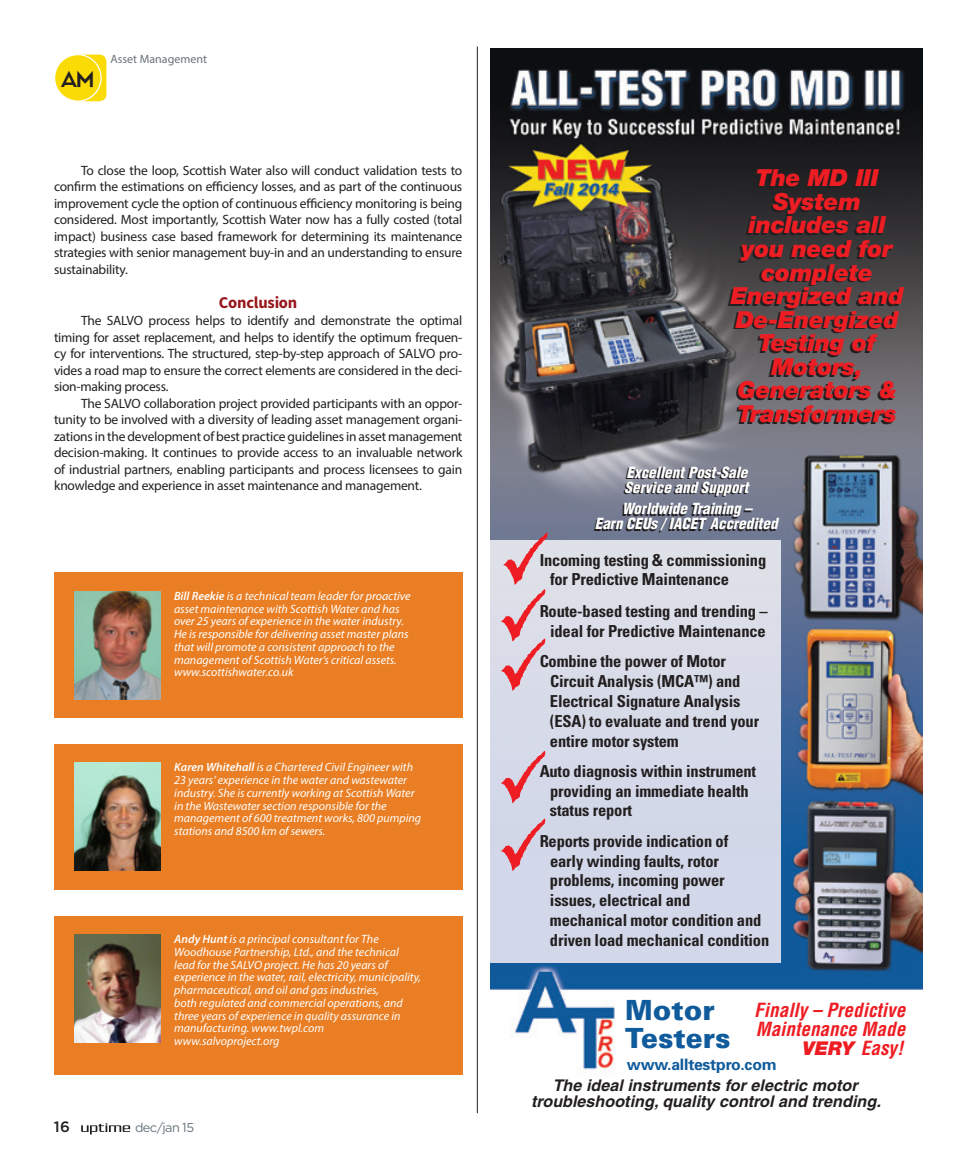
<style>
.page{position:relative;width:972px;height:1175px;background:#fff}
.page>*{position:absolute;margin:0;border:0;box-sizing:border-box;transform-origin:0 0}
.t1{font:900 27.75px/27.5px "Univers";color:#105b9b}
.t2{font:italic 900 23.55px/23.5px "Helvetica Neue";letter-spacing:-.01em;color:#ee1d23;text-align:center}
.t3{font:700 21.15px "Movement";color:#231f20}
.t4{font:italic 700 condensed 19.05px/19px "Helvetica";letter-spacing:.005em;color:#ee1d23;text-align:right}
.t5{font:700 condensed 16.5px/19.8px "Univers";letter-spacing:-.01em;color:#231f20}
.Head_1{font:700 16.5px "Source Sans Pro";letter-spacing:-.01em;color:#97161c}
.t6{font:italic 700 16.05px/16px "Helvetica";letter-spacing:.005em;color:#231f20;text-align:center}
.t7{font:700 15.75px "Univers";color:#105b9b}
.t8{font:italic 900 condensed 15px/15px "Helvetica";letter-spacing:.005em;color:#fff}
.t9{font:500 15px "Gotham";color:#231f20}
.Body_Text{font:13.5px/16.5px "Myriad Pro";letter-spacing:-.015em;color:#231f20;text-align:justify}
.t10{font:12.75px "Gotham";letter-spacing:-.045em;color:#687379}
.Author_Bio_Text{font:italic 12px/12.8px "Myriad Pro";color:#fff}
.t11{font:12px "Myriad Pro";color:#687379}
.s1{font-weight:600}
.s2{font-family:"Helvetica Neue";font-weight:900;font-stretch:normal}
</style>
<div class="page">
<svg style="left:72px;top:55px;width:34px;height:46px"></svg>
<div style="left:55px;top:55px;width:46px;height:46px;background:#fadb06;border-radius:50%"></div>
<div style="left:54px;top:54px;width:48px;height:48px;border:1px solid #fff;border-radius:50%"></div>
<svg style="left:81px;top:1123px;width:49px;height:11px"></svg>
<div style="left:54px;top:572px;width:408px;height:145px;background:#e97e24"></div>
<img style="left:74px;top:591px;width:87px;height:108px">
<div style="left:54px;top:744px;width:409px;height:145px;background:#e97e24"></div>
<img style="left:74px;top:762px;width:87px;height:108px">
<div style="left:54px;top:915px;width:409px;height:159px;background:#e97e24"></div>
<img style="left:74px;top:934px;width:87px;height:108px">
<img style="left:490px;top:49px;width:432px;height:1025px">
<img style="left:490px;top:540px;width:290px;height:422px">
<svg style="left:501px;top:532px;width:47px;height:159px"></svg>
<svg style="left:501px;top:751px;width:44px;height:52px"></svg>
<svg style="left:501px;top:818px;width:44px;height:53px"></svg>
<hr style="left:477px;top:46px;width:1px;height:1067px;background:#231f20">
<h3 class="t3" style="left:61px;top:65px;width:34px">AM</h3>
<p class="t11" style="left:110px;top:52px;width:98px">Asset Management</p>
<p class="Body_Text" style="left:54px;top:162px;width:410px;text-indent:27px">To close the loop, Scottish Water also will conduct validation tests to confirm the estimations on efficiency losses, and as part of the continuous improvement cycle the option of continuous efficiency monitoring is being considered. Most importantly, Scottish Water now has a fully costed (total impact) business case based framework for determining its maintenance strategies with senior management buy-in and an understanding to ensure sustainability.</p>
<p class="Head_1" style="left:219px;top:292px;width:80px">Conclusion</p>
<p class="Body_Text" style="left:54px;top:312px;width:410px;text-indent:27px">The SALVO process helps to identify and demonstrate the optimal timing for asset replacement, and helps to identify the optimum frequen&shy;cy for interventions. The structured, step-by-step approach of SALVO pro&shy;vides a road map to ensure the correct elements are considered in the deci&shy;sion-making process.</p>
<p class="Body_Text" style="left:54px;top:394px;width:410px;text-indent:27px">The SALVO collaboration project provided participants with an oppor&shy;tunity to be involved with a diversity of leading asset management organi&shy;zations in the development of best practice guidelines in asset management decision-making. It continues to provide access to an invaluable network of industrial partners, enabling participants and process licensees to gain knowledge and experience in asset maintenance and management.</p>
<p class="Author_Bio_Text" style="left:174px;top:589px;width:238px"><span class="s1">Bill Reekie</span> is a technical team leader for proactive asset maintenance with Scottish Water and has over 25 years of experience in the water industry.<br>He is responsible for delivering asset master plans that will promote a consistent approach to the management of Scottish Water’s critical assets. www.scottishwater.co.uk</p>
<p class="Author_Bio_Text" style="left:174px;top:760px;width:248px"><span class="s1">Karen Whitehall</span> is a Chartered Civil Engineer with 23 years’ experience in the water and wastewater industry. She is currently working at Scottish Water in the Wastewater section responsible for the management of 600 treatment works, 800 pumping stations and 8500 km of sewers.</p>
<p class="Author_Bio_Text" style="left:174px;top:932px;width:248px"><span class="s1">Andy Hunt</span> is a principal consultant for The Woodhouse Partnership, Ltd., and the technical lead for the SALVO project. He has 20 years of experience in the water, rail, electricity, municipality, pharmaceutical, and oil and gas industries,<br>both regulated and commercial operations, and three years of experience in quality assurance in manufacturing. www.twpl.com</p>
<p class="Author_Bio_Text" style="left:174px;top:1034px;width:107px">www.salvoproject.org</p>
<p class="t9" style="left:54px;top:1117px;width:18px">16</p>
<p class="t10" style="left:135px;top:1120px;width:61px">dec/jan 15</p>
<p class="t2" style="left:731px;top:166px;width:174px">The MD III<br>System includes all you need for complete<br>Energized and<br>De-Energized<br>Testing of<br>Motors,<br>Generators &amp;<br>Transformers</p>
<p class="t8" style="left:625px;top:464px;width:125px">Excellent Post-Sale<br>Service and Support</p>
<p class="t8" style="left:595px;top:501px;width:184px;text-align:center">Worldwide Training –<br>Earn CEUs / IACET Accredited</p>
<p class="t5" style="left:550px;top:549px;width:218px;text-indent:-10px">Incoming testing &amp; commissioning for Predictive Maintenance</p>
<p class="t5" style="left:540px;top:601px;width:230px;text-align:center">Route-based testing and trending – ideal for Predictive Maintenance</p>
<p class="t5" style="left:550px;top:651px;width:211px;text-indent:-10px">Combine the power of Motor<br>Circuit Analysis (MCA™) and<br>Electrical Signature Analysis (ESA) to evaluate and trend your entire motor system</p>
<p class="t5" style="left:550px;top:760px;width:208px;text-indent:-10px">Auto diagnosis within instrument providing an immediate health status report</p>
<p class="t5" style="left:550px;top:830px;width:221px;text-indent:-10px">Reports provide indication of<br>early winding faults, rotor problems, incoming power issues, electrical and mechanical motor condition and driven load mechanical condition</p>
<p class="t1" style="left:625px;top:996px;width:107px">Motor<br>Testers</p>
<p class="t7" style="left:627px;top:1054px;width:151px">www.alltestpro.com</p>
<p class="t4" style="left:754px;top:1000px;width:153px">Finally – Predictive<br>Maintenance Made<br><span class="s2">VERY</span> Easy!</p>
<p class="t6" style="left:531px;top:1076px;width:351px">The ideal instruments for electric motor troubleshooting, quality control and trending.</p>
</div>
